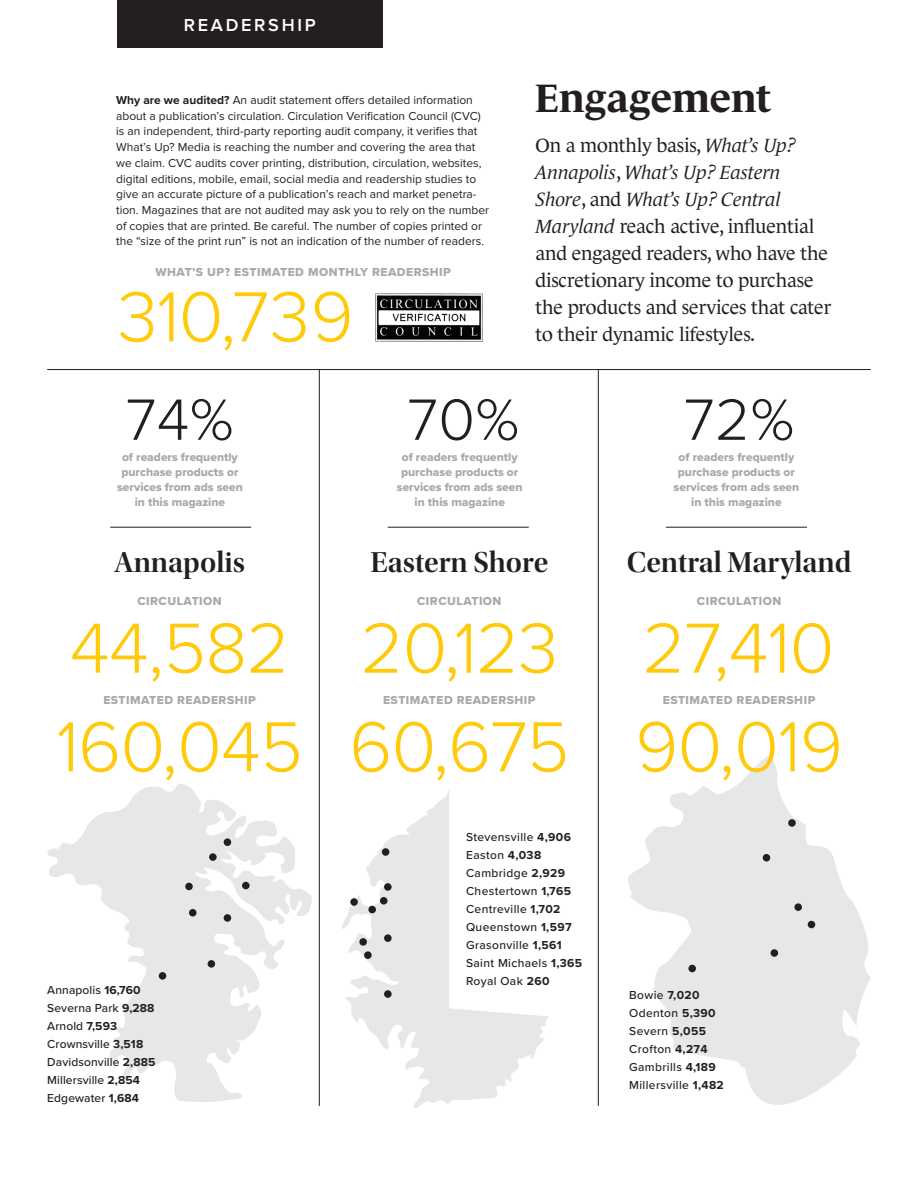
<style>
.page{position:relative;width:918px;height:1188px;background:#fff}
.page>*{position:absolute;margin:0;border:0;box-sizing:border-box;transform-origin:0 0}
.t1{font:300 73.5px "Proxima Nova";letter-spacing:-.01em;color:#feca0a}
.t2{font:300 60.3px "Proxima Nova";color:#231f20}
.t3{font:700 40.5px "Le Monde Journal Std";color:#231f20}
.t4{font:30px "Utopia Std Semibold Disp";color:#231f20}
.t5{font:19.5px/27px "Le Monde Journal Std";letter-spacing:-.01em;color:#231f20}
.t6{font:600 18px "Proxima Nova";letter-spacing:.15em;color:#fff}
.t7{font:12px/15.8px "Proxima Nova";color:#231f20}
.t8{font:500 12px/18px "Proxima Nova";letter-spacing:.03em;color:#231f20}
.t9{font:12px/15px "Proxima Nova Extrabld";color:#a8a9ad;text-align:center}
.t10{font:12px "Proxima Nova Extrabld";letter-spacing:.04em;color:#a8a9ad}
.t11{font:500 12px/18px "Proxima Nova";letter-spacing:.01em;color:#231f20}
.s1{font-weight:700}
.s2{font-style:italic}
</style>
<div class="page">
<svg style="left:628px;top:827px;width:31px;height:172px"></svg>
<svg style="left:659px;top:755px;width:212px;height:350px;fill:#e6e7e9"></svg>
<div style="left:788px;top:819px;width:8px;height:8px;background:#231f20;border-radius:50%"></div>
<svg style="left:762px;top:854px;width:9px;height:8px"></svg>
<div style="left:794px;top:903px;width:8px;height:8px;background:#231f20;border-radius:50%"></div>
<svg style="left:807px;top:920px;width:9px;height:9px"></svg>
<div style="left:770px;top:949px;width:8px;height:8px;background:#231f20;border-radius:50%"></div>
<svg style="left:688px;top:964px;width:8px;height:9px"></svg>
<svg style="left:47px;top:783px;width:265px;height:319px"></svg>
<div style="left:224px;top:838px;width:7px;height:8px;background:#231f20;border-radius:50%"></div>
<div style="left:209px;top:853px;width:8px;height:8px;background:#231f20;border-radius:50%"></div>
<div style="left:242px;top:882px;width:8px;height:7px;background:#231f20;border-radius:50%"></div>
<div style="left:224px;top:914px;width:7px;height:8px;background:#231f20;border-radius:50%"></div>
<div style="left:189px;top:909px;width:8px;height:8px;background:#231f20;border-radius:50%"></div>
<div style="left:185px;top:883px;width:8px;height:7px;background:#231f20;border-radius:50%"></div>
<div style="left:208px;top:960px;width:7px;height:8px;background:#231f20;border-radius:50%"></div>
<div style="left:159px;top:972px;width:7px;height:8px;background:#231f20;border-radius:50%"></div>
<svg style="left:342px;top:790px;width:207px;height:318px"></svg>
<div style="left:382px;top:848px;width:7px;height:8px;background:#231f20;border-radius:50%"></div>
<div style="left:384px;top:883px;width:8px;height:8px;background:#231f20;border-radius:50%"></div>
<div style="left:380px;top:897px;width:8px;height:8px;background:#231f20;border-radius:50%"></div>
<div style="left:368px;top:906px;width:8px;height:7px;background:#231f20;border-radius:50%"></div>
<div style="left:350px;top:898px;width:8px;height:8px;background:#231f20;border-radius:50%"></div>
<div style="left:359px;top:938px;width:8px;height:8px;background:#231f20;border-radius:50%"></div>
<div style="left:364px;top:951px;width:8px;height:8px;background:#231f20;border-radius:50%"></div>
<div style="left:384px;top:934px;width:8px;height:8px;background:#231f20;border-radius:50%"></div>
<div style="left:384px;top:990px;width:8px;height:8px;background:#231f20;border-radius:50%"></div>
<div style="left:117px;top:0;width:265px;height:47px;background:#231f20"></div>
<img style="left:376px;top:294px;width:107px;height:47px">
<hr style="left:319px;top:369px;width:1px;height:737px;background:#231f20">
<hr style="left:110px;top:527px;width:141px;height:1px;background:#231f20">
<hr style="left:388px;top:527px;width:141px;height:1px;background:#231f20">
<hr style="left:666px;top:527px;width:141px;height:1px;background:#231f20">
<hr style="left:47px;top:369px;width:824px;height:1px;background:#231f20">
<hr style="left:598px;top:369px;width:1px;height:737px;background:#231f20">
<h3 class="t6" style="left:184px;top:14px;width:133px">READERSHIP</h3>
<p class="t7" style="left:116px;top:92px;width:374px"><span class="s1">Why are we audited?</span> An audit statement offers detailed information about a publication’s circulation. Circulation Verification Council (CVC) is an independent, third-party reporting audit company, it verifies that What’s Up? Media is reaching the number and covering the area that we claim. CVC audits cover printing, distribution, circulation, websites, digital editions, mobile, email, social media and readership studies to give an accurate picture of a publication’s reach and market penetra&shy;tion. Magazines that are not audited may ask you to rely on the number of copies that are printed. Be careful. The number of copies printed or the “size of the print run” is not an indication of the number of readers.</p>
<p class="t10" style="left:156px;top:263px;width:297px">WHAT’S UP? ESTIMATED MONTHLY READERSHIP</p>
<h1 class="t1" style="left:118px;top:262px;width:237px">310,739</h1>
<h3 class="t3" style="left:535px;top:76px;width:238px">Engagement</h3>
<p class="t5" style="left:536px;top:132px;width:297px">On a monthly basis, <span class="s2">What’s Up?<br>Annapolis</span>, <span class="s2">What’s Up? Eastern<br>Shore</span>, and <span class="s2">What’s Up? Central<br>Maryland</span> reach active, influential and engaged readers, who have the discretionary income to purchase the products and services that cater to their dynamic lifestyles.</p>
<h2 class="t2" style="left:126px;top:375px;width:109px">74%</h2>
<h2 class="t2" style="left:407px;top:375px;width:113px">70%</h2>
<h2 class="t2" style="left:684px;top:375px;width:112px">72%</h2>
<p class="t9" style="left:117px;top:449px;width:127px">of readers frequently purchase products or services from ads seen in this magazine</p>
<p class="t9" style="left:397px;top:449px;width:127px">of readers frequently purchase products or services from ads seen in this magazine</p>
<p class="t9" style="left:674px;top:449px;width:127px">of readers frequently purchase products or services from ads seen in this magazine</p>
<h3 class="t4" style="left:114px;top:546px;width:132px">Annapolis</h3>
<h3 class="t4" style="left:627px;top:546px;width:226px">Central Maryland</h3>
<h3 class="t4" style="left:370px;top:546px;width:179px">Eastern Shore</h3>
<p class="t10" style="left:137px;top:592px;width:86px">CIRCULATION</p>
<p class="t10" style="left:697px;top:592px;width:86px">CIRCULATION</p>
<p class="t10" style="left:417px;top:592px;width:86px">CIRCULATION</p>
<h1 class="t1" style="left:70px;top:593px;width:221px">44,582</h1>
<h1 class="t1" style="left:642px;top:593px;width:193px">27,410</h1>
<p class="t10" style="left:103px;top:691px;width:154px">ESTIMATED READERSHIP</p>
<p class="t10" style="left:663px;top:691px;width:154px">ESTIMATED READERSHIP</p>
<h1 class="t1" style="left:361px;top:593px;width:199px">20,123</h1>
<p class="t10" style="left:383px;top:691px;width:154px">ESTIMATED READERSHIP</p>
<h1 class="t1" style="left:56px;top:692px;width:248px">160,045</h1>
<p class="t11" style="left:47px;top:980px;width:110px">Annapolis <span class="s1">16,760<br></span>Severna Park <span class="s1">9,288<br></span>Arnold <span class="s1">7,593<br></span>Crownsville <span class="s1">3,518<br></span>Davidsonville <span class="s1">2,885<br></span>Millersville <span class="s1">2,854<br></span>Edgewater <span class="s1">1,684</span></p>
<h1 class="t1" style="left:349px;top:692px;width:221px">60,675</h1>
<p class="t8" style="left:466px;top:828px;width:118px">Stevensville <span class="s1">4,906<br></span>Easton <span class="s1">4,038<br></span>Cambridge <span class="s1">2,929<br></span>Chestertown <span class="s1">1,765<br></span>Centreville <span class="s1">1,702<br></span>Queenstown <span class="s1">1,597<br></span>Grasonville <span class="s1">1,561<br></span>Saint Michaels <span class="s1">1,365<br></span>Royal Oak <span class="s1">260</span></p>
<h1 class="t1" style="left:635px;top:692px;width:209px">90,019</h1>
<p class="t8" style="left:629px;top:985px;width:96px">Bowie <span class="s1">7,020<br></span>Odenton <span class="s1">5,390<br></span>Severn <span class="s1">5,055<br></span>Crofton <span class="s1">4,274<br></span>Gambrills <span class="s1">4,189<br></span>Millersville <span class="s1">1,482</span></p>
</div>
